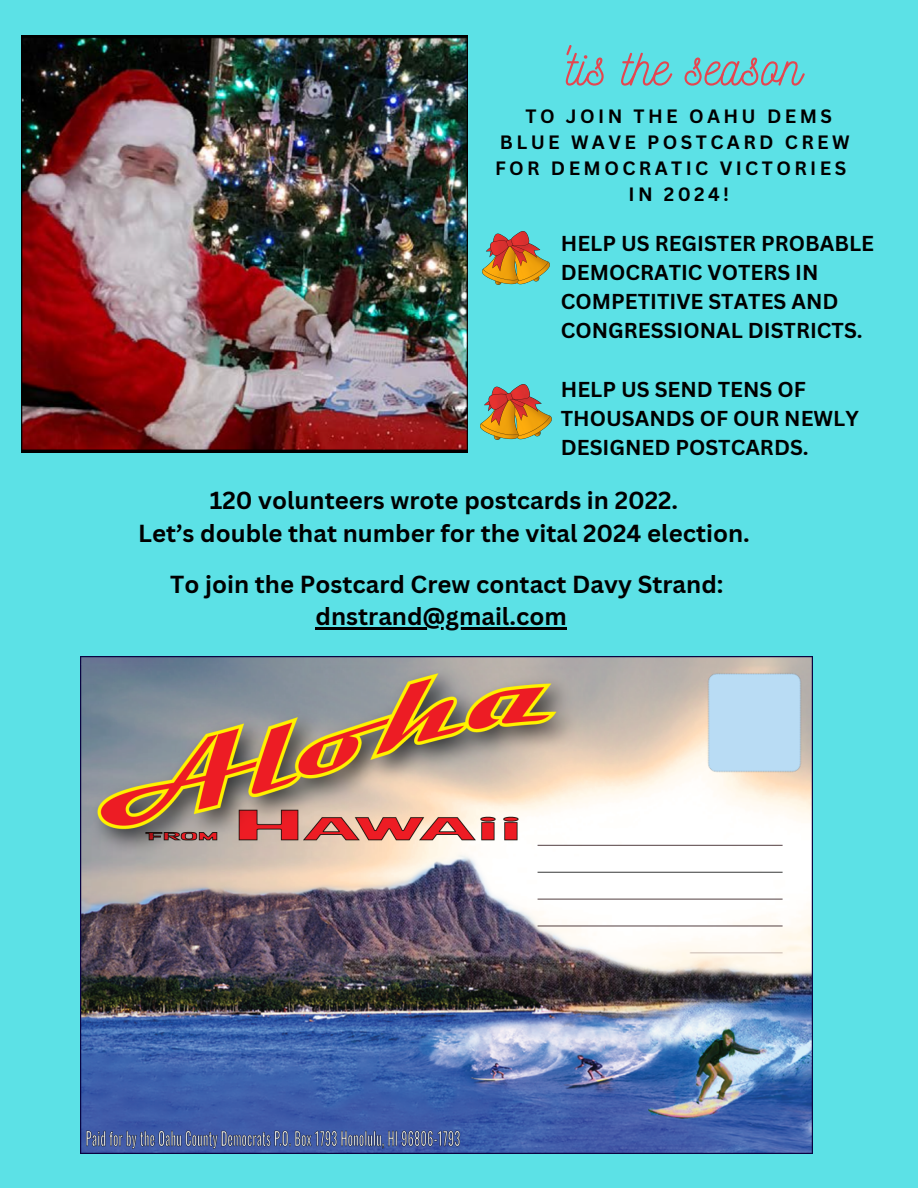
<style>
.page{position:relative;width:918px;height:1188px;background:#5ce1e6}
.page>*{position:absolute;margin:0;border:0;box-sizing:border-box;transform-origin:0 0}
.t1{font:51.3px "Nickainley";color:#e44650}
.t2{font:700 24px/32.7px "Canva Sans";color:#000;text-align:center}
.t3{font:700 21px/29.2px "Canva Sans";color:#000}
.t4{font:700 18.75px/25.8px "Canva Sans";letter-spacing:.18em;color:#000;text-align:center}
</style>
<div class="page">
<img style="left:80px;top:657px;width:733px;height:497px">
<img style="left:21px;top:35px;width:447px;height:418px">
<img style="left:482px;top:231px;width:68px;height:53px">
<hr style="left:316px;top:627px;width:251px;height:3px;background:#000">
<img style="left:480px;top:384px;width:71px;height:55px">
<p class="t1" style="left:556px;top:34px;width:247px">'tis the season</p>
<p class="t4" style="left:500px;top:103px;width:351px">TO JOIN THE OAHU DEMS<br>BLUE WAVE POSTCARD CREW</p>
<p class="t4" style="left:628px;top:155px;width:219px;text-align:left;text-indent:-133px">FOR DEMOCRATIC VICTORIES<br>IN 2024!</p>
<p class="t3" style="left:561px;top:228px;width:315px">HELP US REGISTER PROBABLE<br>DEMOCRATIC VOTERS IN<br>COMPETITIVE STATES AND<br>CONGRESSIONAL DISTRICTS.</p>
<p class="t3" style="left:561px;top:374px;width:299px">HELP US SEND TENS OF<br>THOUSANDS OF OUR NEWLY<br>DESIGNED POSTCARDS.</p>
<p class="t2" style="left:210px;top:484px;width:470px">120 volunteers wrote postcards in 2022.</p>
<p class="t2" style="left:138px;top:516px;width:613px">Let’s double that number for the vital 2024 election.</p>
<p class="t2" style="left:170px;top:567px;width:555px">To join the Postcard Crew contact Davy Strand: dnstrand@gmail.com</p>
</div>
